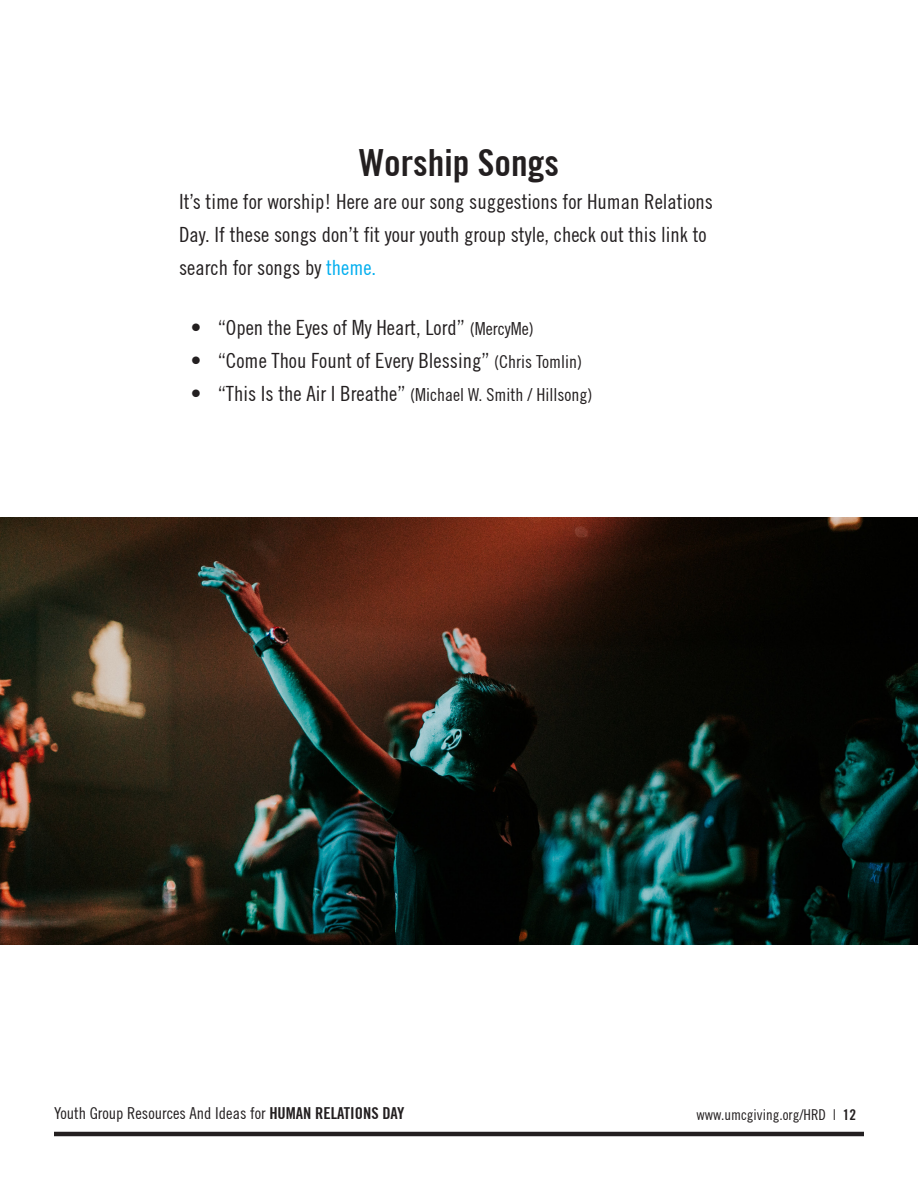
<style>
.page{position:relative;width:918px;height:1188px;background:#fff}
.page>*{position:absolute;margin:0;border:0;box-sizing:border-box;transform-origin:0 0}
.t1{font:700 condensed 37.5px "Trade Gothic No.20";color:#231f20}
.t2{font:condensed 21px/33px "Trade Gothic No.18";color:#231f20}
.t3{font:condensed 18px "Trade Gothic No.18";color:#231f20}
.t4{font:condensed 16.5px "Trade Gothic No.18";color:#231f20}
.t5{font:condensed 15px "Trade Gothic No.18";color:#231f20}
.s1{color:#00aeef}
.s2{font-size:18px}
.s3{font-size:21px}
.s4{font-family:"Trade Gothic No.20";font-weight:700}
</style>
<div class="page">
<hr style="left:54px;top:1132px;width:810px;height:4px;background:#231f20">
<img style="left:0;top:518px;width:918px;height:427px">
<p class="t1" style="left:359px;top:139px;width:201px">Worship Songs</p>
<p class="t2" style="left:179px;top:184px;width:535px">It’s time for worship! Here are our song suggestions for Human Relations<br>Day. If these songs don’t fit your youth group style, check out this link to search for songs by <span class="s1">theme.</span></p>
<p class="t2" style="left:191px;top:310px;width:344px">• “Open the Eyes of My Heart, Lord” <span class="s2">(MercyMe)</span></p>
<p class="t2" style="left:191px;top:343px;width:393px">• “Come Thou Fount of Every Blessing” <span class="s2">(Chris Tomlin)</span></p>
<p class="t3" style="left:191px;top:384px;width:403px"><span class="s3">• “This Is the Air I Breathe”</span> (Michael W. Smith / Hillsong)</p>
<p class="t4" style="left:54px;top:1103px;width:352px">Youth Group Resources And Ideas for <span class="s4">HUMAN RELATIONS DAY</span></p>
<p class="t5" style="left:697px;top:1105px;width:161px">www.umcgiving.org/HRD | <span class="s4">12</span></p>
</div>
